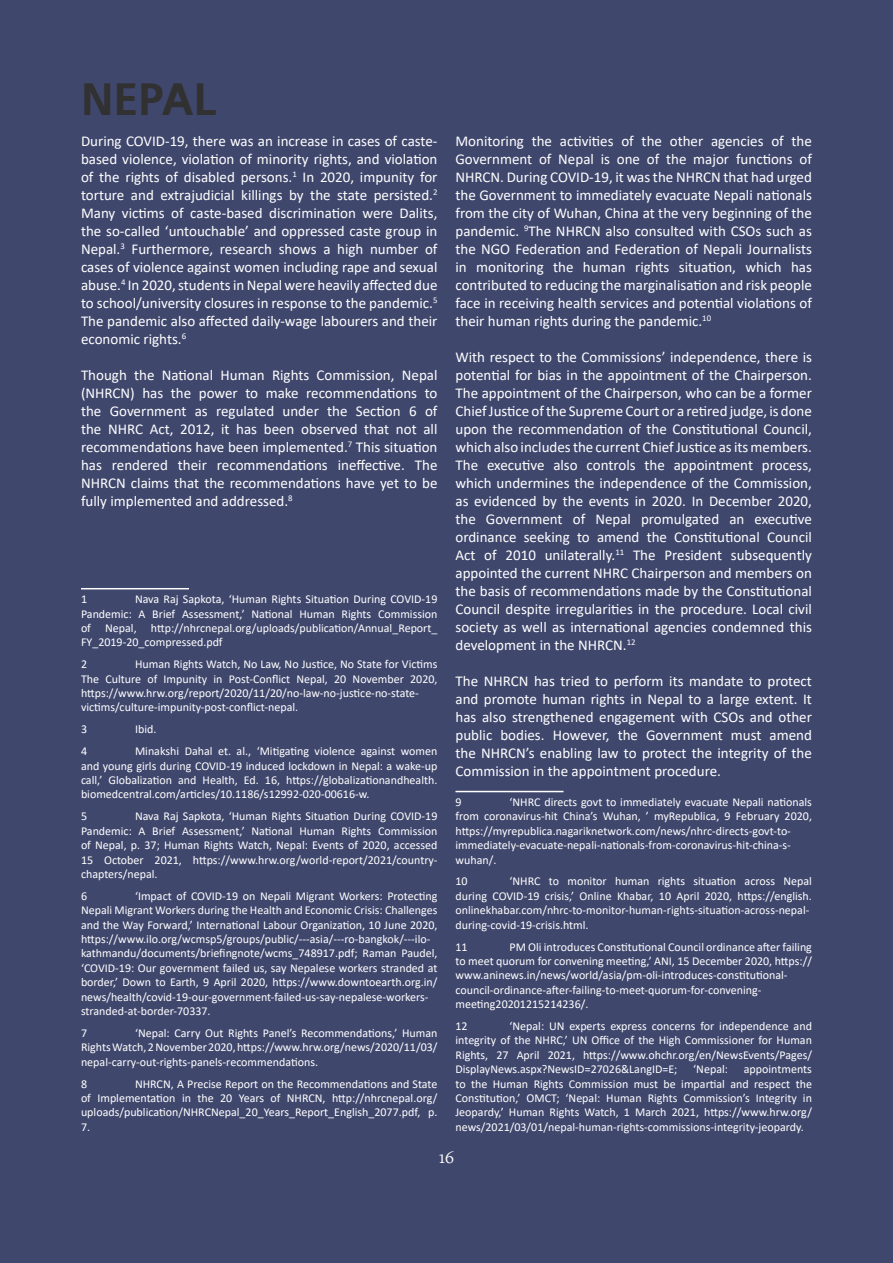
<style>
.page{position:relative;width:893px;height:1263px;background:#40476d}
.page>*{position:absolute;margin:0;border:0;box-sizing:border-box;transform-origin:0 0}
.t1{font:45px "Agan 65";color:#313131}
.t2{font:18px "Freight Text Pro";color:#fff}
.t3{font:15px/18px "Calibri";color:#fff;text-align:justify}
.t4{font:12px/14.4px "Calibri";color:#fff;text-align:justify}
</style>
<div class="page">
<hr style="left:81px;top:588px;width:108px;height:1px;background:#fff">
<hr style="left:455px;top:791px;width:108px;height:1px;background:#fff">
<h1 class="t1" style="left:81px;top:73px;width:137px">NEPAL</h1>
<p class="t3" style="left:81px;top:132px;width:358px">During COVID-19, there was an increase in cases of caste&shy;based violence, violation of minority rights, and violation of the rights of disabled persons.<sup>1</sup> In 2020, impunity for torture and extrajudicial killings by the state persisted.<sup>2<br></sup>Many victims of caste-based discrimination were Dalits, the so-called ‘untouchable’ and oppressed caste group in Nepal.<sup>3</sup> Furthermore, research shows a high number of cases of violence against women including rape and sexual abuse.<sup>4</sup> In 2020, students in Nepal were heavily affected due to school/university closures in response to the pandemic.<sup>5<br></sup>The pandemic also affected daily-wage labourers and their economic rights.<sup>6</sup></p>
<p class="t3" style="left:81px;top:366px;width:358px">Though the National Human Rights Commission, Nepal (NHRCN) has the power to make recommendations to the Government as regulated under the Section 6 of the NHRC Act, 2012, it has been observed that not all recommendations have been implemented.<sup>7</sup> This situation has rendered their recommendations ineffective. The NHRCN claims that the recommendations have yet to be fully implemented and addressed.<sup>8</sup></p>
<p class="t4" style="left:81px;top:592px;width:358px;text-indent:54px">Nava Raj Sapkota, ‘Human Rights Situation During COVID-19<br>Pandemic: A Brief Assessment,’ National Human Rights Commission of Nepal, http://nhrcnepal.org/uploads/publication/Annual_Report_ FY_2019-20_compressed.pdf</p>
<p class="t4" style="left:81px;top:657px;width:8px">2</p>
<p class="t4" style="left:81px;top:592px;width:8px">1</p>
<p class="t4" style="left:81px;top:657px;width:358px;text-align:left;text-indent:54px">Human Rights Watch, No Law, No Justice, No State for Victims The Culture of Impunity in Post-Conflict Nepal, 20 November 2020, https://www.hrw.org/report/2020/11/20/no-law-no-justice-no-state&shy;victims/culture-impunity-post-conflict-nepal.</p>
<p class="t4" style="left:81px;top:722px;width:8px">3</p>
<p class="t4" style="left:135px;top:722px;width:23px">Ibid.</p>
<p class="t4" style="left:81px;top:744px;width:8px">4</p>
<p class="t4" style="left:81px;top:744px;width:358px;text-indent:54px">Minakshi Dahal et. al., ‘Mitigating violence against women and young girls during COVID-19 induced lockdown in Nepal: a wake-up call,’ Globalization and Health, Ed. 16, https://globalizationandhealth. biomedcentral.com/articles/10.1186/s12992-020-00616-w.</p>
<p class="t4" style="left:81px;top:809px;width:8px">5</p>
<p class="t4" style="left:81px;top:809px;width:358px;text-indent:54px">Nava Raj Sapkota, ‘Human Rights Situation During COVID-19<br>Pandemic: A Brief Assessment,’ National Human Rights Commission of Nepal, p. 37; Human Rights Watch, Nepal: Events of 2020, accessed 15 October 2021, https://www.hrw.org/world-report/2021/country&shy;chapters/nepal.</p>
<p class="t4" style="left:81px;top:888px;width:8px">6</p>
<p class="t4" style="left:81px;top:888px;width:358px;text-align:left;text-indent:54px">‘Impact of COVID-19 on Nepali Migrant Workers: Protecting Nepali Migrant Workers during the Health and Economic Crisis: Challenges and the Way Forward,’ International Labour Organization, 10 June 2020, https://www.ilo.org/wcmsp5/groups/public/---asia/---ro-bangkok/---ilo&shy;kathmandu/documents/briefingnote/wcms_748917.pdf; Raman Paudel, ‘COVID-19: Our government failed us, say Nepalese workers stranded at border,’ Down to Earth, 9 April 2020, https://www.downtoearth.org.in/ news/health/covid-19-our-government-failed-us-say-nepalese-workers&shy;stranded-at-border-70337.</p>
<p class="t4" style="left:81px;top:1025px;width:8px">7</p>
<p class="t4" style="left:81px;top:1025px;width:358px;text-indent:54px">‘Nepal: Carry Out Rights Panel’s Recommendations,’ Human Rights Watch, 2 November 2020, https://www.hrw.org/news/2020/11/03/ nepal-carry-out-rights-panels-recommendations.</p>
<p class="t4" style="left:81px;top:1076px;width:8px">8</p>
<p class="t4" style="left:81px;top:1076px;width:358px;text-indent:54px">NHRCN, A Precise Report on the Recommendations and State of Implementation in the 20 Years of NHRCN, http://nhrcnepal.org/ uploads/publication/NHRCNepal_20_Years_Report_English_2077.pdf, p.<br>7.</p>
<p class="t3" style="left:455px;top:132px;width:358px">Monitoring the activities of the other agencies of the Government of Nepal is one of the major functions of NHRCN. During COVID-19, it was the NHRCN that had urged the Government to immediately evacuate Nepali nationals from the city of Wuhan, China at the very beginning of the pandemic. <sup>9</sup>The NHRCN also consulted with CSOs such as the NGO Federation and Federation of Nepali Journalists in monitoring the human rights situation, which has contributed to reducing the marginalisation and risk people face in receiving health services and potential violations of their human rights during the pandemic.<sup>10</sup></p>
<p class="t3" style="left:455px;top:348px;width:358px">With respect to the Commissions’ independence, there is potential for bias in the appointment of the Chairperson.<br>The appointment of the Chairperson, who can be a former Chief Justice of the Supreme Court or a retired judge, is done upon the recommendation of the Constitutional Council, which also includes the current Chief Justice as its members.<br>The executive also controls the appointment process, which undermines the independence of the Commission, as evidenced by the events in 2020. In December 2020, the Government of Nepal promulgated an executive ordinance seeking to amend the Constitutional Council Act of 2010 unilaterally.<sup>11</sup> The President subsequently appointed the current NHRC Chairperson and members on the basis of recommendations made by the Constitutional Council despite irregularities in the procedure. Local civil society as well as international agencies condemned this development in the NHRCN.<sup>12</sup></p>
<p class="t3" style="left:455px;top:672px;width:358px">The NHRCN has tried to perform its mandate to protect and promote human rights in Nepal to a large extent. It has also strengthened engagement with CSOs and other public bodies. However, the Government must amend the NHRCN’s enabling law to protect the integrity of the Commission in the appointment procedure.</p>
<p class="t4" style="left:455px;top:794px;width:8px">9</p>
<p class="t4" style="left:455px;top:794px;width:358px;text-align:left;text-indent:54px">‘NHRC directs govt to immediately evacuate Nepali nationals from coronavirus-hit China’s Wuhan, ’ myRepublica, 9 February 2020, https://myrepublica.nagariknetwork.com/news/nhrc-directs-govt-to&shy;immediately-evacuate-nepali-nationals-from-coronavirus-hit-china-s&shy;wuhan/.</p>
<p class="t4" style="left:455px;top:874px;width:14px">10</p>
<p class="t4" style="left:455px;top:874px;width:358px;text-align:left;text-indent:54px">‘NHRC to monitor human rights situation across Nepal during COVID-19 crisis,’ Online Khabar, 10 April 2020, https://english. onlinekhabar.com/nhrc-to-monitor-human-rights-situation-across-nepal&shy;during-covid-19-crisis.html.</p>
<p class="t4" style="left:455px;top:939px;width:14px">11</p>
<p class="t4" style="left:455px;top:939px;width:358px;text-align:left;text-indent:54px">PM Oli introduces Constitutional Council ordinance after failing to meet quorum for convening meeting,’ ANI, 15 December 2020, https:// www.aninews.in/news/world/asia/pm-oli-introduces-constitutional&shy;council-ordinance-after-failing-to-meet-quorum-for-convening&shy;meeting20201215214236/.</p>
<p class="t4" style="left:455px;top:1018px;width:14px">12</p>
<p class="t4" style="left:455px;top:1018px;width:358px;text-indent:54px">‘Nepal: UN experts express concerns for independence and integrity of the NHRC,’ UN Office of the High Commissioner for Human Rights, 27 April 2021, https://www.ohchr.org/en/NewsEvents/Pages/ DisplayNews.aspx?NewsID=27026&amp;LangID=E;</p>
<p class="t4" style="left:693px;top:1062px;width:36px">‘Nepal:</p>
<p class="t4" style="left:455px;top:1062px;width:358px;text-indent:288px">appointments to the Human Rights Commission must be impartial and respect the Constitution,’ OMCT; ‘Nepal: Human Rights Commission’s Integrity in Jeopardy,’ Human Rights Watch, 1 March 2021, https://www.hrw.org/ news/2021/03/01/nepal-human-rights-commissions-integrity-jeopardy.</p>
<h2 class="t2" style="left:439px;top:1145px;width:17px">16</h2>
</div>
